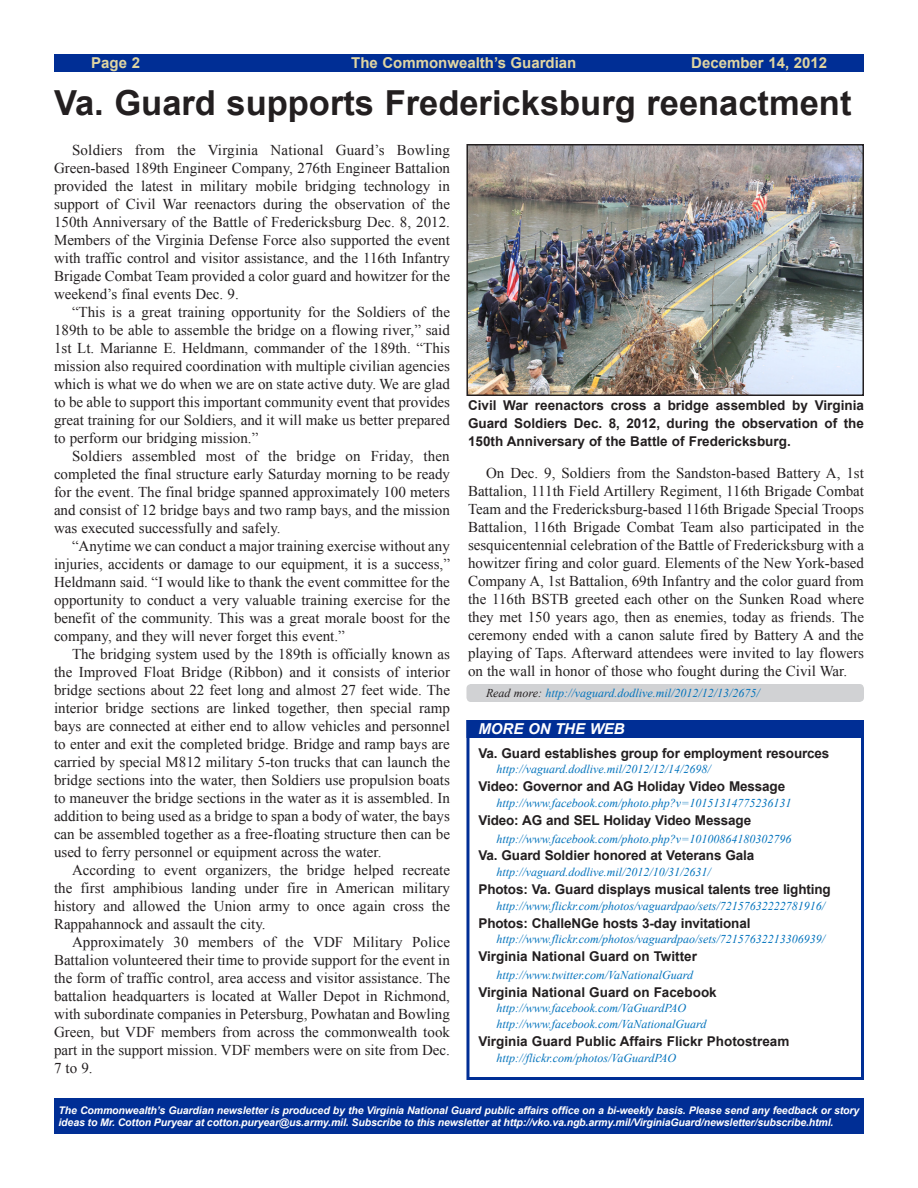
<style>
.page{position:relative;width:918px;height:1188px;background:#fff}
.page>*{position:absolute;margin:0;border:0;box-sizing:border-box;transform-origin:0 0}
._24_point_headline{font:700 34.5px "Arial";color:#231f20}
.Body_Copy{font:15px/18px "Times New Roman";color:#231f20;text-align:justify}
.t1{font:700 15px "Arial";color:#e1d6a2}
._24_point_headline-2{font:italic 700 15px "Arial";color:#fff}
.Body_Copy-2{font:700 13.5px "Arial";letter-spacing:-.01em;color:#231f20}
.Picture_Captions{font:700 13.5px/18px "Arial";color:#231f20;text-align:justify}
._24_point_headline-3{font:700 13.5px "Arial";color:#231f20}
.Body_Copy-3{font:italic 12px "Times New Roman";color:#0072bc}
.t2{font:italic 700 10.5px/12.6px "Arial";letter-spacing:-.01em;color:#fff}
.s1{color:#231f20}
</style>
<div class="page">
<div style="left:466px;top:684px;width:398px;height:18px;background:#d1d2d4;border-radius:4px"></div>
<div style="left:466px;top:720px;width:398px;height:18px;background:#002e95"></div>
<div style="left:54px;top:54px;width:810px;height:18px;background:#002e95"></div>
<div style="left:54px;top:1098px;width:810px;height:36px;background:#002e95"></div>
<div style="left:466px;top:720px;width:398px;height:360px;border:3px solid #002e95"></div>
<img style="left:469px;top:147px;width:392px;height:246px">
<div style="left:466px;top:144px;width:398px;height:252px;border:2px solid #231f20"></div>
<p class="t1" style="left:91px;top:53px;width:50px">Page 2</p>
<p class="t1" style="left:351px;top:53px;width:227px">The Commonwealth’s Guardian</p>
<p class="t1" style="left:691px;top:53px;width:137px">December 14, 2012</p>
<p class="_24_point_headline" style="left:54px;top:80px;width:799px">Va. Guard supports Fredericksburg reenactment</p>
<p class="Body_Copy" style="left:54px;top:141px;width:398px;text-indent:18px">Soldiers from the Virginia National Guard’s Bowling Green-based 189th Engineer Company, 276th Engineer Battalion provided the latest in military mobile bridging technology in support of Civil War reenactors during the observation of the 150th Anniversary of the Battle of Fredericksburg Dec. 8, 2012.<br>Members of the Virginia Defense Force also supported the event with traffic control and visitor assistance, and the 116th Infantry Brigade Combat Team provided a color guard and howitzer for the weekend’s final events Dec. 9.</p>
<p class="Body_Copy" style="left:54px;top:303px;width:398px;text-indent:18px">“This is a great training opportunity for the Soldiers of the 189th to be able to assemble the bridge on a flowing river,” said 1st Lt. Marianne E. Heldmann, commander of the 189th. “This mission also required coordination with multiple civilian agencies which is what we do when we are on state active duty. We are glad to be able to support this important community event that provides great training for our Soldiers, and it will make us better prepared to perform our bridging mission.”</p>
<p class="Body_Copy" style="left:54px;top:447px;width:398px;text-indent:18px">Soldiers assembled most of the bridge on Friday, then completed the final structure early Saturday morning to be ready for the event. The final bridge spanned approximately 100 meters and consist of 12 bridge bays and two ramp bays, and the mission was executed successfully and safely.</p>
<p class="Body_Copy" style="left:54px;top:537px;width:398px;text-indent:18px">“Anytime we can conduct a major training exercise without any injuries, accidents or damage to our equipment, it is a success,” Heldmann said. “I would like to thank the event committee for the opportunity to conduct a very valuable training exercise for the benefit of the community. This was a great morale boost for the company, and they will never forget this event.”</p>
<p class="Body_Copy" style="left:54px;top:645px;width:398px;text-indent:18px">The bridging system used by the 189th is officially known as the Improved Float Bridge (Ribbon) and it consists of interior bridge sections about 22 feet long and almost 27 feet wide. The interior bridge sections are linked together, then special ramp bays are connected at either end to allow vehicles and personnel to enter and exit the completed bridge. Bridge and ramp bays are carried by special M812 military 5-ton trucks that can launch the bridge sections into the water, then Soldiers use propulsion boats to maneuver the bridge sections in the water as it is assembled. In addition to being used as a bridge to span a body of water, the bays can be assembled together as a free-floating structure then can be used to ferry personnel or equipment across the water.</p>
<p class="Body_Copy" style="left:54px;top:861px;width:398px;text-indent:18px">According to event organizers, the bridge helped recreate the first amphibious landing under fire in American military history and allowed the Union army to once again cross the Rappahannock and assault the city.</p>
<p class="Body_Copy" style="left:54px;top:933px;width:398px;text-indent:18px">Approximately 30 members of the VDF Military Police Battalion volunteered their time to provide support for the event in the form of traffic control, area access and visitor assistance. The battalion headquarters is located at Waller Depot in Richmond, with subordinate companies in Petersburg, Powhatan and Bowling Green, but VDF members from across the commonwealth took part in the support mission. VDF members were on site from Dec.<br>7 to 9.</p>
<p class="Picture_Captions" style="left:468px;top:397px;width:398px">Civil War reenactors cross a bridge assembled by Virginia Guard Soldiers Dec. 8, 2012, during the observation of the 150th Anniversary of the Battle of Fredericksburg.</p>
<p class="Body_Copy" style="left:468px;top:464px;width:398px;text-indent:18px">On Dec. 9, Soldiers from the Sandston-based Battery A, 1st Battalion, 111th Field Artillery Regiment, 116th Brigade Combat Team and the Fredericksburg-based 116th Brigade Special Troops Battalion, 116th Brigade Combat Team also participated in the sesquicentennial celebration of the Battle of Fredericksburg with a howitzer firing and color guard. Elements of the New York-based Company A, 1st Battalion, 69th Infantry and the color guard from the 116th BSTB greeted each other on the Sunken Road where they met 150 years ago, then as enemies, today as friends. The ceremony ended with a canon salute fired by Battery A and the playing of Taps. Afterward attendees were invited to lay flowers on the wall in honor of those who fought during the Civil War.</p>
<p class="Body_Copy-3" style="left:486px;top:685px;width:275px"><span class="s1">Read more:</span> http://vaguard.dodlive.mil/2012/12/13/2675/</p>
<p class="_24_point_headline-2" style="left:478px;top:719px;width:148px">MORE ON THE WEB</p>
<p class="Body_Copy-2" style="left:478px;top:744px;width:352px">Va. Guard establishes group for employment resources</p>
<p class="Body_Copy-3" style="left:496px;top:761px;width:216px">http://vaguard.dodlive.mil/2012/12/14/2698/</p>
<p class="Body_Copy-2" style="left:478px;top:778px;width:308px">Video: Governor and AG Holiday Video Message</p>
<p class="Body_Copy-3" style="left:496px;top:795px;width:296px">http://www.facebook.com/photo.php?v=10151314775236131</p>
<p class="Body_Copy-2" style="left:478px;top:811px;width:274px">Video: AG and SEL Holiday Video Message</p>
<p class="Body_Copy-3" style="left:496px;top:830px;width:296px">http://www.facebook.com/photo.php?v=10100864180302796</p>
<p class="Body_Copy-2" style="left:478px;top:847px;width:277px">Va. Guard Soldier honored at Veterans Gala</p>
<p class="Body_Copy-3" style="left:496px;top:864px;width:216px">http://vaguard.dodlive.mil/2012/10/31/2631/</p>
<p class="Body_Copy-2" style="left:478px;top:880px;width:354px">Photos: Va. Guard displays musical talents tree lighting</p>
<p class="Body_Copy-3" style="left:496px;top:898px;width:330px">http://www.flickr.com/photos/vaguardpao/sets/72157632222781916/</p>
<p class="Body_Copy-2" style="left:478px;top:914px;width:274px">Photos: ChalleNGe hosts 3-day invitational</p>
<p class="Body_Copy-3" style="left:496px;top:931px;width:330px">http://www.flickr.com/photos/vaguardpao/sets/72157632213306939/</p>
<p class="Body_Copy-2" style="left:478px;top:947px;width:220px">Virginia National Guard on Twitter</p>
<p class="Body_Copy-3" style="left:496px;top:967px;width:198px">http://www.twitter.com/VaNationalGuard</p>
<p class="Body_Copy-2" style="left:478px;top:983px;width:240px">Virginia National Guard on Facebook</p>
<p class="Body_Copy-3" style="left:496px;top:1000px;width:191px">http://www.facebook.com/VaGuardPAO</p>
<p class="Body_Copy-3" style="left:496px;top:1016px;width:211px">http://www.facebook.com/VaNationalGuard</p>
<p class="_24_point_headline-3" style="left:478px;top:1032px;width:312px">Virginia Guard Public Affairs Flickr Photostream</p>
<p class="Body_Copy-3" style="left:496px;top:1050px;width:181px">http://flickr.com/photos/VaGuardPAO</p>
<p class="t2" style="left:58px;top:1104px;width:802px">The Commonwealth’s Guardian newsletter is produced by the Virginia National Guard public affairs office on a bi-weekly basis. Please send any feedback or story ideas to Mr. Cotton Puryear at cotton.puryear@us.army.mil. Subscribe to this newsletter at http://vko.va.ngb.army.mil/VirginiaGuard/newsletter/subscribe.html.</p>
</div>
